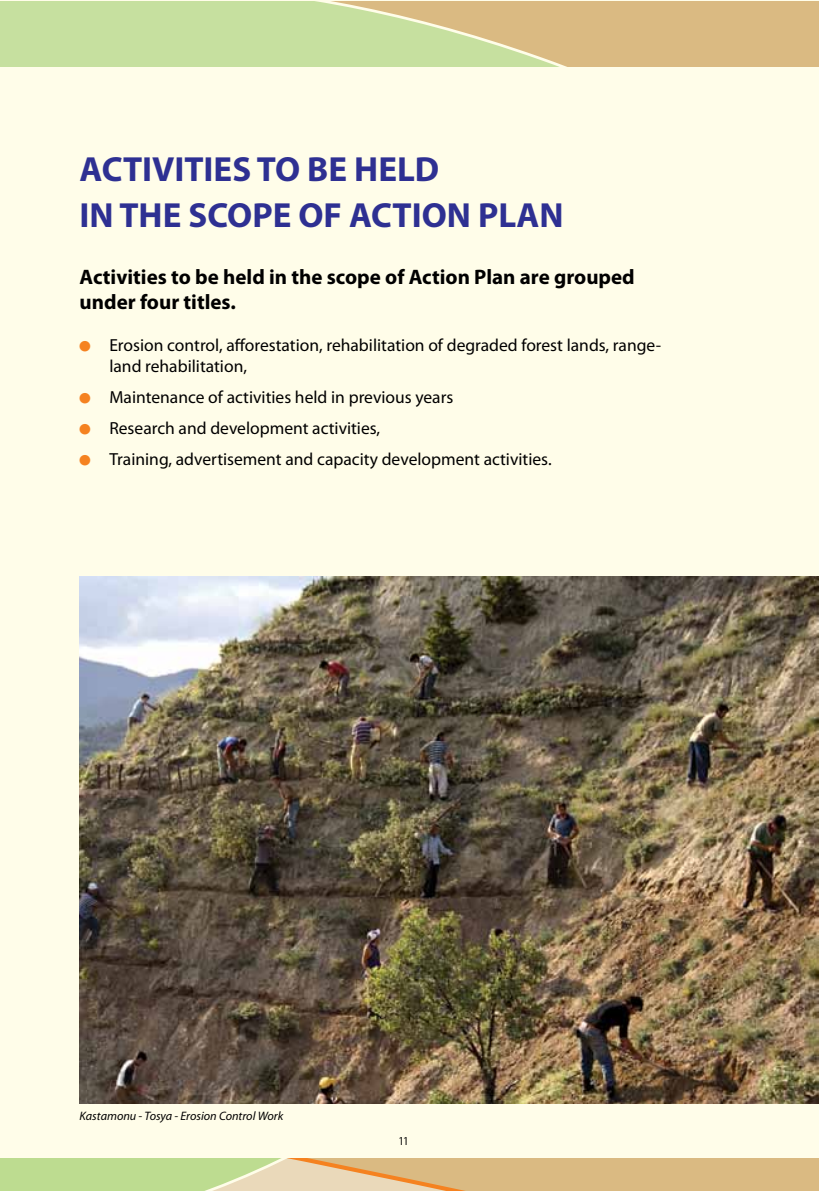
<style>
.page{position:relative;width:819px;height:1191px;background:#fff}
.page>*{position:absolute;margin:0;border:0;box-sizing:border-box;transform-origin:0 0}
.t1{font:700 35px/46.2px "Myriad Pro";color:#2e3092}
.t2{font:700 21px/25.2px "Myriad Pro";color:#000}
.t3{font:17.5px/31px "Myriad Pro";color:#000}
.t4{font:italic 12.25px "Myriad Pro";color:#000}
.t5{font:condensed 12.25px "Myriad Pro";color:#000}
</style>
<div class="page">
<div style="left:0;top:1px;width:818px;height:1189px;background:#fffde9"></div>
<div style="left:0;top:1158px;width:818px;height:33px;background:#daba82"></div>
<svg style="left:0;top:1158px;width:465px;height:33px"></svg>
<svg style="left:0;top:1px;width:819px;height:65px;background:#cfd093"></svg>
<img style="left:80px;top:576px;width:738px;height:527px">
<h1 class="t1" style="left:80px;top:145px;width:485px">ACTIVITIES TO BE HELD<br>IN THE SCOPE OF ACTION PLAN</h1>
<p class="t2" style="left:80px;top:263px;width:556px">Activities to be held in the scope of Action Plan are grouped under four titles.</p>
<p class="t3" style="left:109px;top:334px;width:553px;line-height:21px">Erosion control, afforestation, rehabilitation of degraded forest lands, range&shy;land rehabilitation,</p>
<p class="t3" style="left:109px;top:381px;width:443px">Maintenance of activities held in previous years<br>Research and development activities,<br>Training, advertisement and capacity development activities.</p>
<p class="t4" style="left:80px;top:1108px;width:205px">Kastamonu - Tosya - Erosion Control Work</p>
<p class="t5" style="left:398px;top:1133px;width:11px">11</p>
</div>
